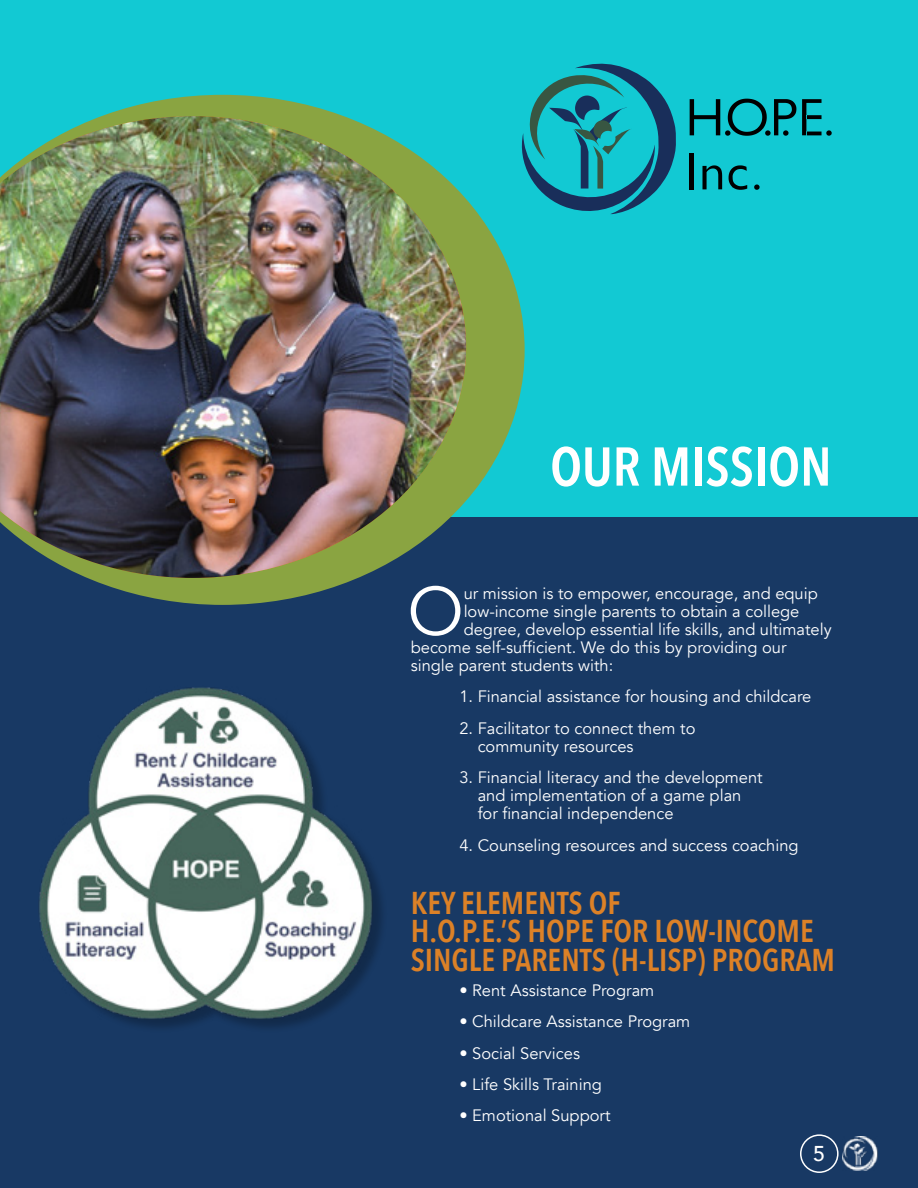
<style>
.page{position:relative;width:918px;height:1188px;background:#fff}
.page>*{position:absolute;margin:0;border:0;box-sizing:border-box;transform-origin:0 0}
.t1{font:67.35px "Avenir";color:#fff}
.t2{font:600 54px "Avenir Next Condensed";color:#fff}
.t3{font:600 31.5px/28.5px "Avenir Next Condensed";color:#dc8127}
.t4{font:500 21.45px "Avenir";color:#fff}
.t5{font:16.5px/18px "Avenir";color:#fff}
</style>
<div class="page">
<div style="left:0;top:516px;width:918px;height:672px;background:#183964"></div>
<div style="left:0;top:0;width:918px;height:516px;background:#12c9d3"></div>
<svg style="left:0;top:95px;width:525px;height:510px"></svg>
<img style="left:0;top:116px;width:466px;height:462px">
<div style="left:800px;top:1134px;width:39px;height:39px;border:2px solid #fff;border-radius:50%"></div>
<img style="left:842px;top:1136px;width:38px;height:35px">
<svg style="left:230px;top:500px;width:4px;height:3px"></svg>
<img style="left:27px;top:673px;width:358px;height:360px">
<svg style="left:522px;top:64px;width:154px;height:150px"></svg>
<hr style="left:690px;top:153px;width:4px;height:36px;background:#000">
<svg style="left:702px;top:165px;width:20px;height:24px"></svg>
<svg style="left:729px;top:165px;width:18px;height:25px"></svg>
<svg style="left:754px;top:185px;width:6px;height:5px"></svg>
<svg style="left:690px;top:99px;width:106px;height:37px"></svg>
<svg style="left:802px;top:99px;width:30px;height:37px"></svg>
<h2 class="t2" style="left:550px;top:420px;width:283px">OUR MISSION</h2>
<h1 class="t1" style="left:408px;top:571px;width:58px">O</h1>
<p class="t5" style="left:464px;top:584px;width:356px">ur mission is to empower, encourage, and equip</p>
<p class="t5" style="left:464px;top:602px;width:337px">low-income single parents to obtain a college</p>
<p class="t5" style="left:464px;top:620px;width:370px">degree, develop essential life skills, and ultimately</p>
<p class="t5" style="left:411px;top:638px;width:377px">become self-sufficient. We do this by providing our</p>
<p class="t5" style="left:411px;top:656px;width:204px">single parent students with:</p>
<p class="t5" style="left:459px;top:688px;width:354px">1. Financial assistance for housing and childcare</p>
<p class="t5" style="left:478px;top:719px;width:219px;text-indent:-18px">2. Facilitator to connect them to community resources</p>
<p class="t5" style="left:478px;top:769px;width:287px;text-indent:-18px">3. Financial literacy and the development and implementation of a game plan for financial independence</p>
<p class="t5" style="left:459px;top:836px;width:341px">4. Counseling resources and success coaching</p>
<h3 class="t3" style="left:411px;top:888px;width:426px">KEY ELEMENTS OF<br>H.O.P.E.’S HOPE FOR LOW-INCOME<br>SINGLE PARENTS (H-LISP) PROGRAM</h3>
<p class="t5" style="left:459px;top:981px;width:196px">• Rent Assistance Program</p>
<p class="t5" style="left:459px;top:1013px;width:232px">• Childcare Assistance Program</p>
<p class="t5" style="left:459px;top:1044px;width:122px">• Social Services</p>
<p class="t5" style="left:459px;top:1076px;width:144px">• Life Skills Training</p>
<p class="t5" style="left:459px;top:1107px;width:153px">• Emotional Support</p>
<h3 class="t4" style="left:813px;top:1135px;width:13px">5</h3>
</div>
